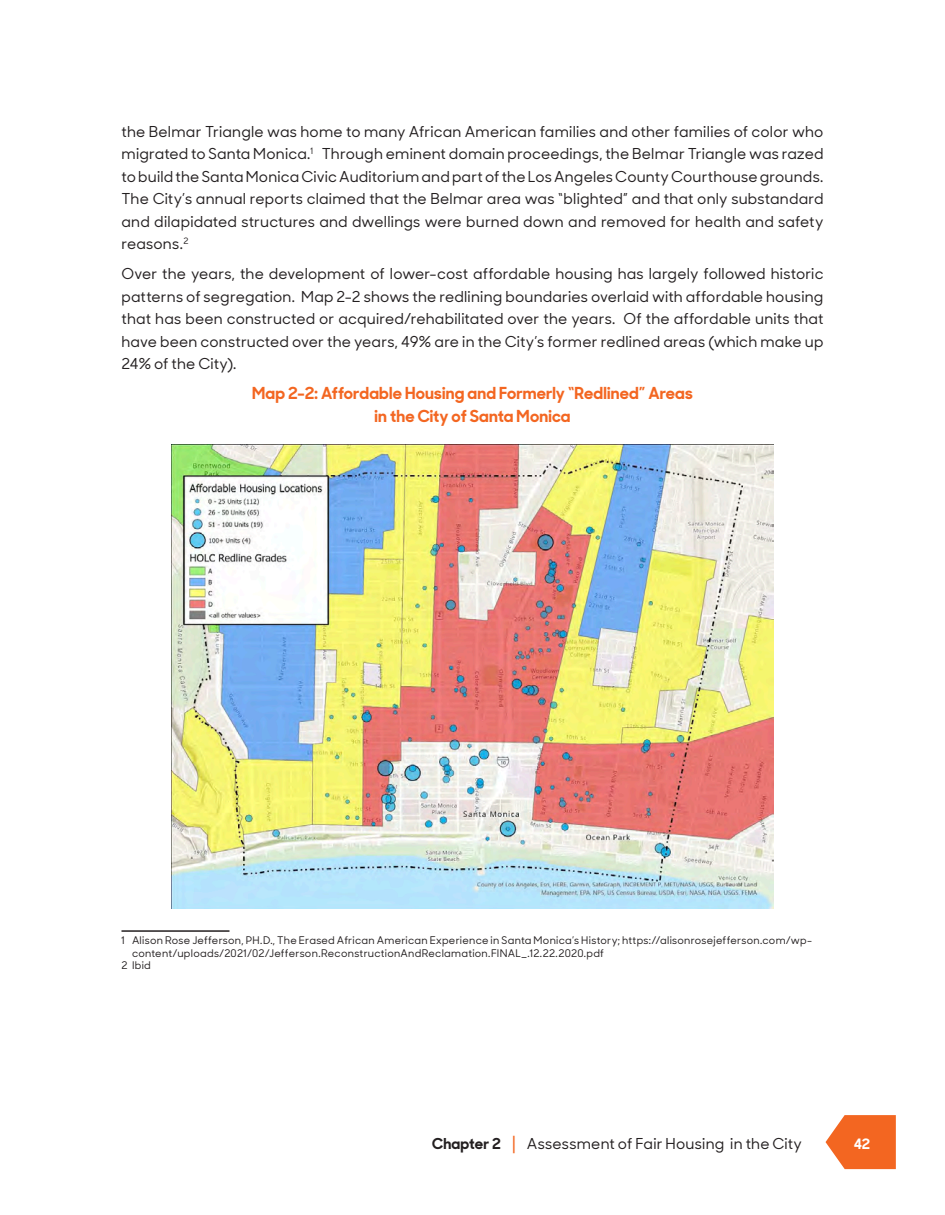
<style>
.page{position:relative;width:945px;height:1215px;background:#fff}
.page>*{position:absolute;margin:0;border:0;box-sizing:border-box;transform-origin:0 0}
.t1{font:700 16.5px/22.5px "Santa Monica Sharp";letter-spacing:.01em;color:#f36621;text-align:center}
.TOC_subjects{font:500 15px/22.5px "Santa Monica Sharp";letter-spacing:.015em;color:#231f20;text-align:justify}
.t2{font:700 14.25px "Santa Monica Sharp";color:#fff}
.footnote{font:500 10.5px/12.8px "Santa Monica Sharp";letter-spacing:.025em;color:#231f20}
.s1{font-weight:700}
.s2{font-size:18px;color:#f36621}
</style>
<div class="page">
<svg style="left:826px;top:1115px;width:70px;height:54px;background:#f47a3e"></svg>
<img style="left:171px;top:444px;width:603px;height:464px">
<hr style="left:122px;top:930px;width:108px;height:2px;background:#231f20">
<p class="TOC_subjects" style="left:122px;top:119px;width:704px">the Belmar Triangle was home to many African American families and other families of color who migrated to Santa Monica.<sup>1</sup> Through eminent domain proceedings, the Belmar Triangle was razed to build the Santa Monica Civic Auditorium and part of the Los Angeles County Courthouse grounds.<br>The City’s annual reports claimed that the Belmar area was “blighted” and that only substandard and dilapidated structures and dwellings were burned down and removed for health and safety reasons.<sup>2</sup></p>
<p class="TOC_subjects" style="left:122px;top:262px;width:704px">Over the years, the development of lower-cost affordable housing has largely followed historic patterns of segregation. Map 2-2 shows the redlining boundaries overlaid with affordable housing that has been constructed or acquired/rehabilitated over the years. Of the affordable units that have been constructed over the years, 49% are in the City’s former redlined areas (which make up 24% of the City).</p>
<p class="t1" style="left:252px;top:381px;width:442px">Map 2-2: Affordable Housing and Formerly “Redlined” Areas in the City of Santa Monica</p>
<p class="footnote" style="left:132px;top:933px;width:682px;text-indent:-10px">1 Alison Rose Jefferson, PH.D., The Erased African American Experience in Santa Monica’s History; https://alisonrosejefferson.com/wp&shy;content/uploads/2021/02/Jefferson.ReconstructionAndReclamation.FINAL_.12.22.2020.pdf</p>
<p class="footnote" style="left:122px;top:959px;width:31px">2 Ibid</p>
<p class="TOC_subjects" style="left:432px;top:1132px;width:371px"><span class="s1">Chapter 2</span> <span class="s2">|</span> Assessment of Fair Housing in the City</p>
<p class="t2" style="left:854px;top:1132px;width:18px">42</p>
</div>
